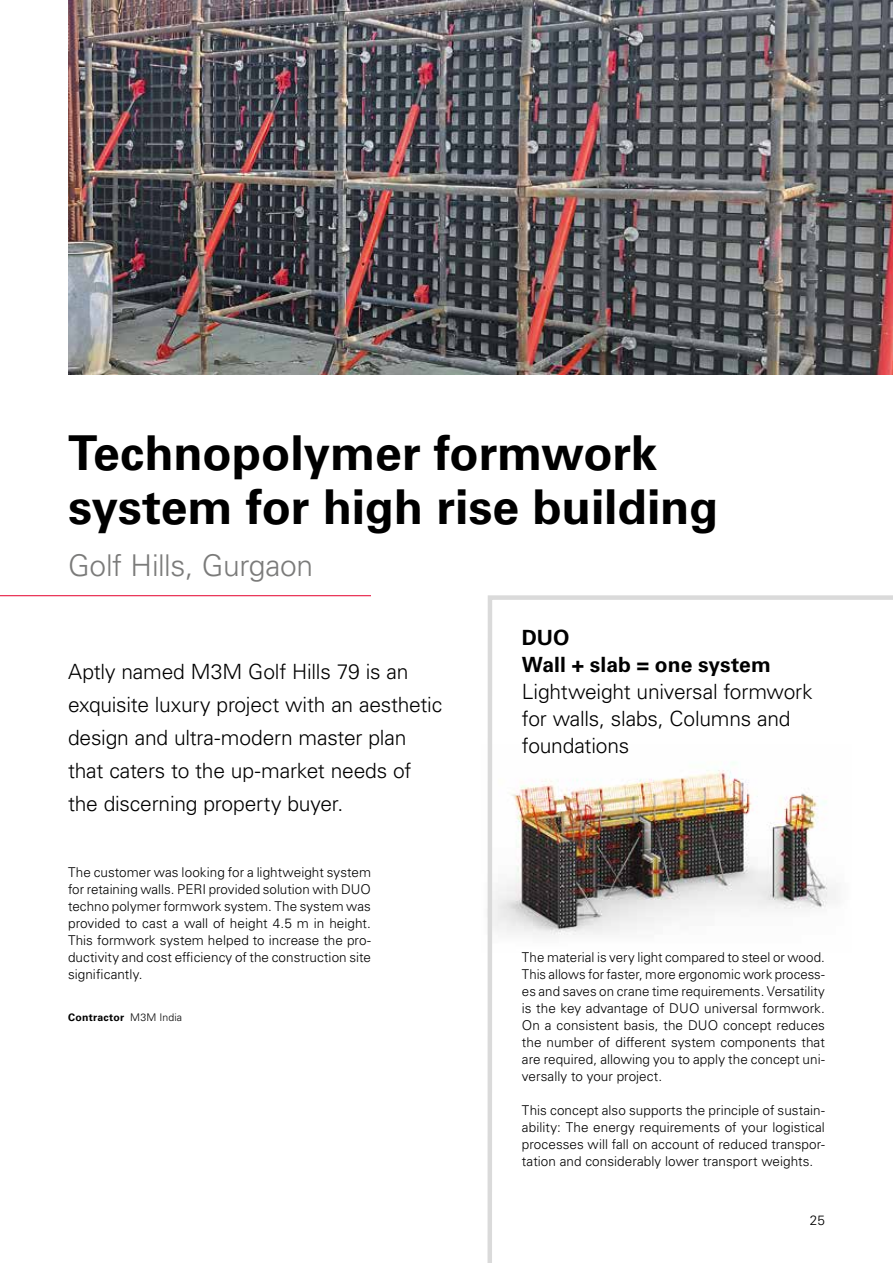
<style>
.page{position:relative;width:893px;height:1263px;background:#fff}
.page>*{position:absolute;margin:0;border:0;box-sizing:border-box;transform-origin:0 0}
.t1{font:700 48px/54px "Univers LTCYR 65";letter-spacing:-.005em;color:#000}
.t2{font:300 30px "Univers LTCYR 45";letter-spacing:-.01em;color:#7b7b7a}
.t3{font:300 21px/33px "Univers LTCYR 45";letter-spacing:-.01em;color:#000}
.t4{font:700 21px/27px "Univers LTCYR 65";color:#000}
.t5{font:300 13.5px/17px "Univers LTCYR 45";letter-spacing:.005em;color:#000;text-align:justify}
.t6{font:700 10.5px "Univers LTCYR 65";letter-spacing:.025em;color:#000}
.s1{font-family:"Univers LTCYR 45";font-weight:300}
</style>
<div class="page">
<hr style="left:0;top:595px;width:371px;height:1px;background:#e4002c">
<img style="left:68px;top:0;width:825px;height:374px">
<svg style="left:487px;top:595px;width:406px;height:668px"></svg>
<h1 class="t1" style="left:68px;top:423px;width:652px">Technopolymer formwork system for high rise building</h1>
<h2 class="t2" style="left:68px;top:545px;width:247px">Golf Hills, Gurgaon</h2>
<h3 class="t3" style="left:68px;top:654px;width:376px">Aptly named M3M Golf Hills 79 is an exquisite luxury project with an aesthetic design and ultra-modern master plan that caters to the up-market needs of the discerning property buyer.</h3>
<p class="t5" style="left:68px;top:864px;width:304px">The customer was looking for a lightweight system for retaining walls. PERI provided solution with DUO techno polymer formwork system. The system was provided to cast a wall of height 4.5 m in height.<br>This formwork system helped to increase the pro&shy;ductivity and cost efficiency of the construction site significantly.</p>
<p class="t6" style="left:68px;top:1009px;width:116px">Contractor <span class="s1">M3M India</span></p>
<h3 class="t4" style="left:522px;top:623px;width:250px">DUO<br>Wall + slab = one system</h3>
<h3 class="t3" style="left:522px;top:677px;width:292px;line-height:27px">Lightweight universal formwork for walls, slabs, Columns and foundations</h3>
<p class="t5" style="left:522px;top:949px;width:305px">The material is very light compared to steel or wood.<br>This allows for faster, more ergonomic work process&shy;es and saves on crane time requirements. Versatility is the key advantage of DUO universal formwork.<br>On a consistent basis, the DUO concept reduces the number of different system components that are required, allowing you to apply the concept uni&shy;versally to your project.</p>
<p class="t5" style="left:522px;top:1102px;width:305px">This concept also supports the principle of sustain&shy;ability: The energy requirements of your logistical processes will fall on account of reduced transpor&shy;tation and considerably lower transport weights.</p>
<p class="t5" style="left:810px;top:1211px;width:17px">25</p>
</div>
